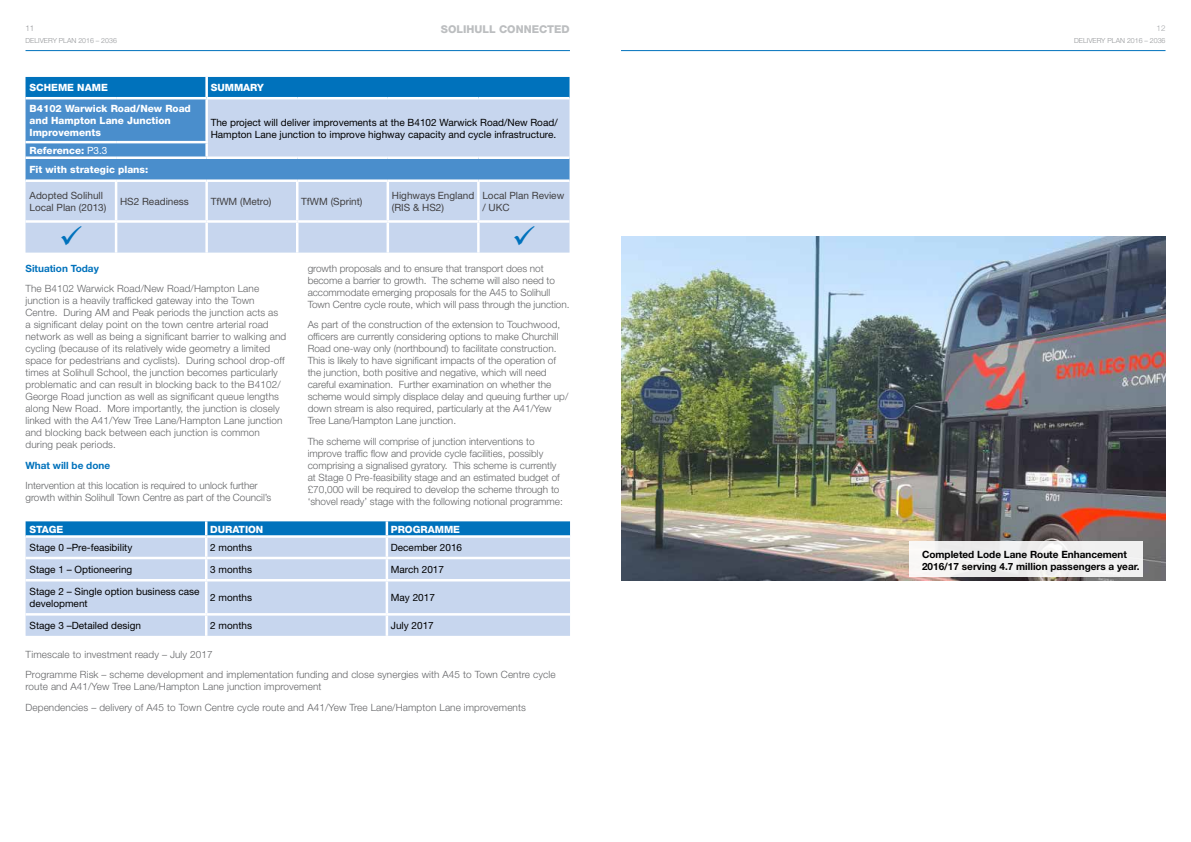
<style>
.page{position:relative;width:1191px;height:842px;background:#fff}
.page>*{position:absolute;margin:0;border:0;box-sizing:border-box;transform-origin:0 0}
.t1{font:800 10.8px "Helvetica Neue LT Std";color:#bcbec0}
.t2{font:300 10px/12px "Helvetica Neue LT Std";color:#636466}
.t3{font:10px/12px "Helvetica Neue LT Std";color:#000}
.t4{font:800 10px/12px "Helvetica Neue LT Std";color:#fff}
.t5{font:10px/12px "Helvetica Neue LT Std";color:#414042}
.t6{font:700 10px/12px "Helvetica Neue LT Std";color:#000}
.t7{font:700 10px "Helvetica Neue LT Std";color:#0072bc}
.t8{font:300 8px "Helvetica Neue LT Std";color:#939598}
.t9{font:300 8px "Helvetica Neue LT Std";color:#a7a9ac}
.t10{font:300 7px "Helvetica Neue LT Std";color:#939598}
.s1{font-weight:400}
</style>
<div class="page">
<hr style="left:26px;top:50px;width:544px;height:1px;background:#0072bc">
<hr style="left:621px;top:50px;width:544px;height:1px;background:#0072bc">
<div style="left:26px;top:559px;width:544px;height:77px;background:#c7d6ee"></div>
<svg style="left:26px;top:521px;width:544px;height:36px;background:#7db1db"></svg>
<hr style="left:387px;top:535px;width:183px;height:3px;background:#fff">
<hr style="left:385px;top:538px;width:3px;height:19px;background:#fff">
<hr style="left:205px;top:559px;width:2px;height:20px;background:#fff">
<hr style="left:385px;top:559px;width:3px;height:20px;background:#fff">
<hr style="left:205px;top:581px;width:2px;height:32px;background:#fff">
<hr style="left:385px;top:581px;width:3px;height:32px;background:#fff">
<hr style="left:205px;top:616px;width:2px;height:20px;background:#fff">
<hr style="left:385px;top:616px;width:3px;height:20px;background:#fff">
<hr style="left:26px;top:579px;width:180px;height:2px;background:#fff">
<hr style="left:206px;top:579px;width:181px;height:2px;background:#fff">
<hr style="left:387px;top:579px;width:183px;height:2px;background:#fff">
<hr style="left:26px;top:613px;width:180px;height:3px;background:#fff">
<hr style="left:206px;top:613px;width:181px;height:3px;background:#fff">
<hr style="left:387px;top:613px;width:183px;height:3px;background:#fff">
<div style="left:26px;top:77px;width:543px;height:20px;background:#0072bc"></div>
<svg style="left:26px;top:99px;width:543px;height:154px;background:#a5c3e5"></svg>
<hr style="left:205px;top:77px;width:3px;height:20px;background:#fff">
<hr style="left:205px;top:99px;width:3px;height:42px;background:#fff">
<hr style="left:26px;top:141px;width:90px;height:2px;background:#fff">
<hr style="left:116px;top:141px;width:92px;height:2px;background:#fff">
<svg style="left:205px;top:143px;width:3px;height:13px"></svg>
<hr style="left:26px;top:156px;width:90px;height:3px;background:#fff">
<hr style="left:116px;top:156px;width:91px;height:3px;background:#fff">
<hr style="left:207px;top:156px;width:90px;height:3px;background:#fff">
<hr style="left:297px;top:156px;width:91px;height:3px;background:#fff">
<hr style="left:388px;top:156px;width:90px;height:3px;background:#fff">
<hr style="left:478px;top:156px;width:91px;height:3px;background:#fff">
<hr style="left:26px;top:179px;width:90px;height:3px;background:#fff">
<hr style="left:116px;top:179px;width:91px;height:3px;background:#fff">
<hr style="left:115px;top:182px;width:2px;height:38px;background:#fff">
<hr style="left:207px;top:179px;width:90px;height:3px;background:#fff">
<hr style="left:205px;top:182px;width:3px;height:38px;background:#fff">
<hr style="left:297px;top:179px;width:91px;height:3px;background:#fff">
<hr style="left:296px;top:182px;width:2px;height:38px;background:#fff">
<hr style="left:388px;top:179px;width:90px;height:3px;background:#fff">
<hr style="left:386px;top:182px;width:3px;height:38px;background:#fff">
<hr style="left:478px;top:179px;width:91px;height:3px;background:#fff">
<hr style="left:477px;top:182px;width:2px;height:38px;background:#fff">
<hr style="left:26px;top:220px;width:90px;height:3px;background:#fff">
<hr style="left:116px;top:220px;width:91px;height:3px;background:#fff">
<hr style="left:115px;top:223px;width:2px;height:30px;background:#fff">
<hr style="left:207px;top:220px;width:90px;height:3px;background:#fff">
<hr style="left:205px;top:223px;width:3px;height:30px;background:#fff">
<hr style="left:297px;top:220px;width:91px;height:3px;background:#fff">
<hr style="left:296px;top:223px;width:2px;height:30px;background:#fff">
<hr style="left:388px;top:220px;width:90px;height:3px;background:#fff">
<hr style="left:386px;top:223px;width:3px;height:30px;background:#fff">
<hr style="left:478px;top:220px;width:91px;height:3px;background:#fff">
<hr style="left:477px;top:223px;width:2px;height:30px;background:#fff">
<img style="left:621px;top:236px;width:544px;height:344px">
<div style="left:908px;top:541px;width:234px;height:36px;background:#f0f0f0"></div>
<svg style="left:61px;top:225px;width:20px;height:20px"></svg>
<svg style="left:514px;top:225px;width:20px;height:20px"></svg>
<p class="t8" style="left:26px;top:23px;width:10px">11</p>
<p class="t1" style="left:441px;top:23px;width:130px">SOLIHULL CONNECTED</p>
<p class="t9" style="left:1156px;top:23px;width:10px">12</p>
<p class="t10" style="left:26px;top:36px;width:93px">DELIVERY PLAN 2016 – 2036</p>
<p class="t10" style="left:1074px;top:36px;width:93px">DELIVERY PLAN 2016 – 2036</p>
<p class="t4" style="left:30px;top:82px;width:80px">SCHEME NAME</p>
<p class="t4" style="left:211px;top:82px;width:55px">SUMMARY</p>
<p class="t4" style="left:30px;top:102px;width:163px">B4102 Warwick Road/New Road and Hampton Lane Junction<br>Improvements</p>
<p class="t3" style="left:211px;top:116px;width:348px">The project will deliver improvements at the B4102 Warwick Road/New Road/<br>Hampton Lane junction to improve highway capacity and cycle infrastructure.</p>
<p class="t4" style="left:30px;top:140px;width:120px;line-height:19.3px">Reference: <span class="s1">P3.3<br></span>Fit with strategic plans:</p>
<p class="t5" style="left:30px;top:189px;width:78px">Adopted Solihull<br>Local Plan (2013)</p>
<p class="t5" style="left:120px;top:195px;width:70px">HS2 Readiness</p>
<p class="t5" style="left:211px;top:195px;width:62px">TfWM (Metro)</p>
<p class="t5" style="left:301px;top:195px;width:63px">TfWM (Sprint)</p>
<p class="t5" style="left:392px;top:189px;width:84px">Highways England (RIS &amp; HS2)</p>
<p class="t5" style="left:482px;top:189px;width:83px">Local Plan Review / UKC</p>
<p class="t7" style="left:26px;top:262px;width:75px">Situation Today</p>
<p class="t2" style="left:26px;top:283px;width:262px">The B4102 Warwick Road/New Road/Hampton Lane junction is a heavily trafficked gateway into the Town Centre. During AM and Peak periods the junction acts as<br>a significant delay point on the town centre arterial road network as well as being a significant barrier to walking and cycling (because of its relatively wide geometry a limited space for pedestrians and cyclists). During school drop-off times at Solihull School, the junction becomes particularly problematic and can result in blocking back to the B4102/ George Road junction as well as significant queue lengths along New Road. More importantly, the junction is closely linked with the A41/Yew Tree Lane/Hampton Lane junction and blocking back between each junction is common during peak periods.</p>
<p class="t7" style="left:26px;top:459px;width:86px">What will be done</p>
<p class="t2" style="left:26px;top:480px;width:247px">Intervention at this location is required to unlock further growth within Solihull Town Centre as part of the Council’s</p>
<p class="t2" style="left:308px;top:262px;width:263px">growth proposals and to ensure that transport does not become a barrier to growth. The scheme will also need to accommodate emerging proposals for the A45 to Solihull Town Centre cycle route, which will pass through the junction.</p>
<p class="t2" style="left:308px;top:319px;width:262px">As part of the construction of the extension to Touchwood, officers are currently considering options to make Churchill Road one-way only (northbound) to facilitate construction.<br>This is likely to have significant impacts of the operation of the junction, both positive and negative, which will need careful examination. Further examination on whether the scheme would simply displace delay and queuing further up/ down stream is also required, particularly at the A41/Yew Tree Lane/Hampton Lane junction.</p>
<p class="t2" style="left:308px;top:435px;width:257px">The scheme will comprise of junction interventions to improve traffic flow and provide cycle facilities, possibly comprising a signalised gyratory. This scheme is currently at Stage 0 Pre-feasibility stage and an estimated budget of £70,000 will be required to develop the scheme through to ‘shovel ready’ stage with the following notional programme:</p>
<p class="t4" style="left:30px;top:523px;width:35px">STAGE</p>
<p class="t4" style="left:210px;top:523px;width:55px">DURATION</p>
<p class="t4" style="left:391px;top:523px;width:71px">PROGRAMME</p>
<p class="t3" style="left:30px;top:541px;width:104px">Stage 0 –Pre-feasibility</p>
<p class="t3" style="left:210px;top:541px;width:43px">2 months</p>
<p class="t3" style="left:391px;top:541px;width:73px">December 2016</p>
<p class="t3" style="left:30px;top:563px;width:104px">Stage 1 – Optioneering</p>
<p class="t3" style="left:210px;top:563px;width:43px">3 months</p>
<p class="t3" style="left:391px;top:563px;width:55px">March 2017</p>
<p class="t3" style="left:30px;top:585px;width:172px">Stage 2 – Single option business case development</p>
<p class="t3" style="left:210px;top:591px;width:43px">2 months</p>
<p class="t3" style="left:391px;top:591px;width:46px">May 2017</p>
<p class="t3" style="left:30px;top:619px;width:113px">Stage 3 –Detailed design</p>
<p class="t3" style="left:210px;top:619px;width:43px">2 months</p>
<p class="t3" style="left:391px;top:619px;width:44px">July 2017</p>
<p class="t2" style="left:26px;top:644px;width:531px;line-height:20.5px">Timescale to investment ready – July 2017<br>Programme Risk – scheme development and implementation funding and close synergies with A45 to Town Centre cycle</p>
<p class="t2" style="left:26px;top:676px;width:502px;line-height:20.5px">route and A41/Yew Tree Lane/Hampton Lane junction improvement<br>Dependencies – delivery of A45 to Town Centre cycle route and A41/Yew Tree Lane/Hampton Lane improvements</p>
<p class="t6" style="left:922px;top:549px;width:219px">Completed Lode Lane Route Enhancement<br>2016/17 serving 4.7 million passengers a year.</p>
</div>
